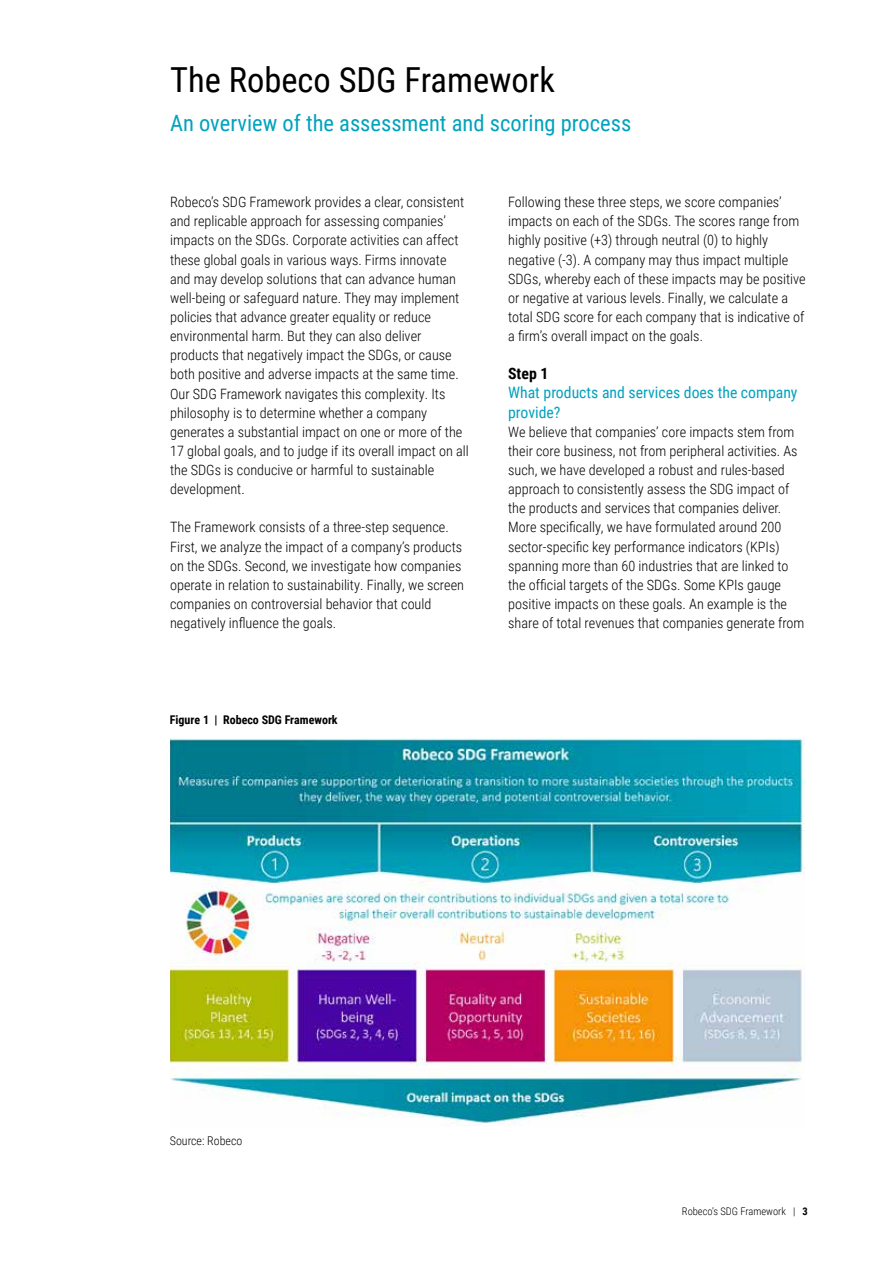
<style>
.page{position:relative;width:893px;height:1263px;background:#fff}
.page>*{position:absolute;margin:0;border:0;box-sizing:border-box;transform-origin:0 0}
.t1{font:34.5px "Roboto Condensed";color:#000}
.t2{font:22.5px "Roboto Condensed";color:#00a2bd}
.t3{font:15.75px/19.2px "Roboto Condensed";color:#00a2bd}
.t4{font:700 15.75px "Roboto Condensed";color:#000}
.t5{font:300 14.25px/19.2px "Roboto Condensed";color:#000}
.t6{font:700 12px "Roboto Condensed";color:#000}
.t7{font:300 12px "Roboto Condensed";color:#000}
.t8{font:300 10.5px "Roboto Condensed";color:#000}
.s1{font-weight:700}
</style>
<div class="page">
<img style="left:170px;top:739px;width:635px;height:386px">
<h1 class="t1" style="left:170px;top:56px;width:386px">The Robeco SDG Framework</h1>
<h2 class="t2" style="left:170px;top:107px;width:463px">An overview of the assessment and scoring process</h2>
<p class="t5" style="left:170px;top:192px;width:300px">Robeco’s SDG Framework provides a clear, consistent and replicable approach for assessing companies’ impacts on the SDGs. Corporate activities can affect these global goals in various ways. Firms innovate and may develop solutions that can advance human well-being or safeguard nature. They may implement policies that advance greater equality or reduce environmental harm. But they can also deliver products that negatively impact the SDGs, or cause both positive and adverse impacts at the same time.<br>Our SDG Framework navigates this complexity. Its philosophy is to determine whether a company generates a substantial impact on one or more of the 17 global goals, and to judge if its overall impact on all the SDGs is conducive or harmful to sustainable development.</p>
<p class="t5" style="left:170px;top:517px;width:296px">The Framework consists of a three-step sequence.<br>First, we analyze the impact of a company’s products on the SDGs. Second, we investigate how companies operate in relation to sustainability. Finally, we screen companies on controversial behavior that could negatively influence the goals.</p>
<p class="t6" style="left:170px;top:711px;width:169px">Figure 1 | Robeco SDG Framework</p>
<p class="t5" style="left:508px;top:192px;width:299px">Following these three steps, we score companies’ impacts on each of the SDGs. The scores range from highly positive (+3) through neutral (0) to highly negative (-3). A company may thus impact multiple SDGs, whereby each of these impacts may be positive or negative at various levels. Finally, we calculate a total SDG score for each company that is indicative of a firm’s overall impact on the goals.</p>
<p class="t4" style="left:508px;top:363px;width:42px">Step 1</p>
<p class="t3" style="left:508px;top:383px;width:291px">What products and services does the company provide?</p>
<p class="t5" style="left:508px;top:421px;width:298px">We believe that companies’ core impacts stem from their core business, not from peripheral activities. As such, we have developed a robust and rules-based approach to consistently assess the SDG impact of the products and services that companies deliver.<br>More specifically, we have formulated around 200 sector-specific key performance indicators (KPIs) spanning more than 60 industries that are linked to the official targets of the SDGs. Some KPIs gauge positive impacts on these goals. An example is the share of total revenues that companies generate from</p>
<p class="t7" style="left:170px;top:1132px;width:74px">Source: Robeco</p>
<p class="t8" style="left:682px;top:1204px;width:128px">Robeco’s SDG Framework | <span class="s1">3</span></p>
</div>
